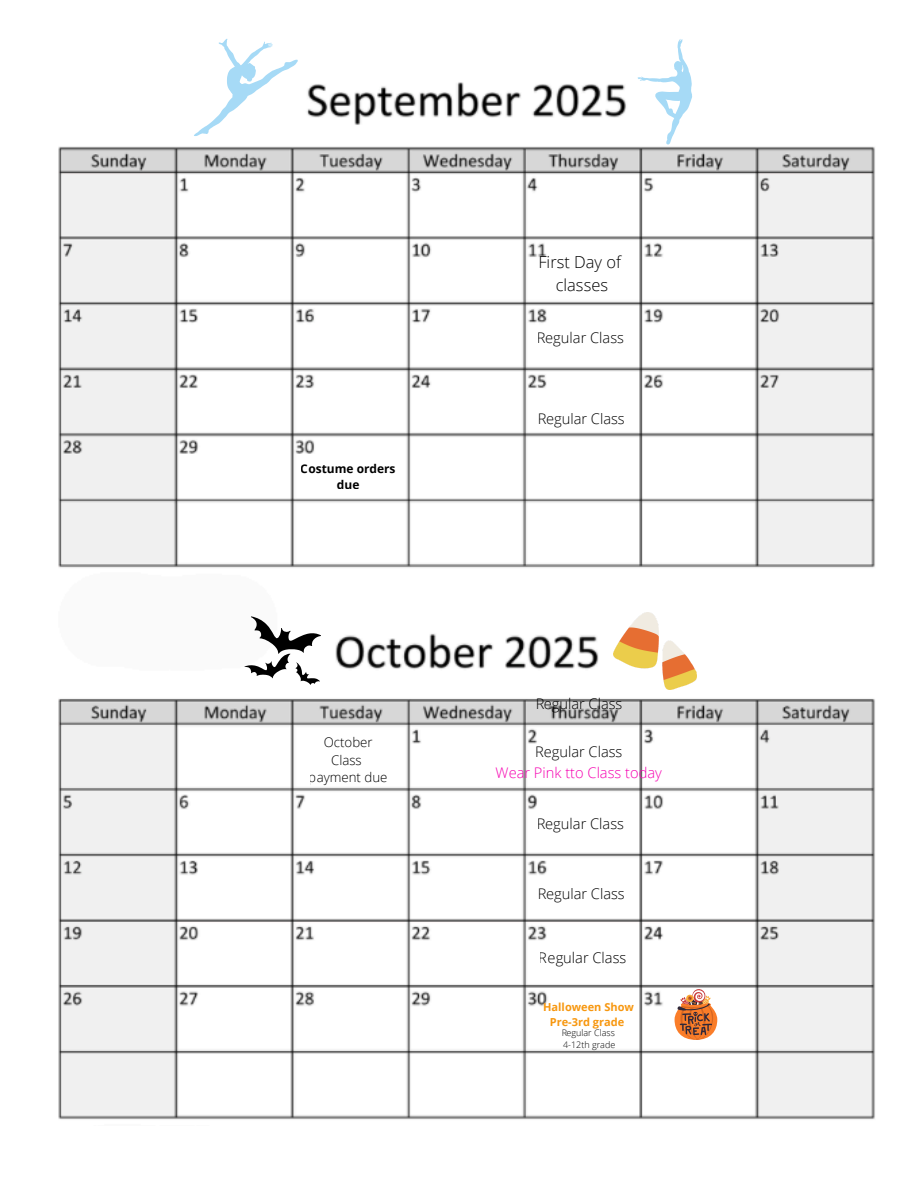
<style>
.page{position:relative;width:918px;height:1188px;background:#fff}
.page>*{position:absolute;margin:0;border:0;box-sizing:border-box;transform-origin:0 0}
.t1{font:300 16.5px/22.5px "Open Sans";color:#000;text-align:center}
.t2{font:300 14.7px "Open Sans";color:#000}
.t3{font:300 14.7px "Open Sans";color:#f600b1}
.t4{font:300 13.2px/17.7px "Open Sans";color:#000;text-align:center}
.t5{font:700 12px/15.9px "Open Sans";color:#000;text-align:center}
.t6{font:700 11.1px/14.7px "Open Sans";color:#f7970f;text-align:center}
.t7{font:300 9px/12px "Open Sans";color:#000}
</style>
<div class="page">
<img style="left:58px;top:38px;width:817px;height:1082px">
<svg style="left:675px;top:990px;width:42px;height:50px"></svg>
<svg style="left:194px;top:39px;width:104px;height:97px"></svg>
<svg style="left:245px;top:616px;width:76px;height:69px"></svg>
<img style="left:613px;top:613px;width:84px;height:76px">
<svg style="left:637px;top:39px;width:55px;height:105px"></svg>
<p class="t5" style="left:301px;top:460px;width:96px">Costume orders due</p>
<p class="t4" style="left:309px;top:733px;width:80px">October<br>Class payment due</p>
<p class="t1" style="left:538px;top:251px;width:84px">First Day of classes</p>
<p class="t2" style="left:537px;top:327px;width:89px">Regular Class</p>
<p class="t2" style="left:537px;top:409px;width:89px">Regular Class</p>
<p class="t2" style="left:535px;top:694px;width:89px">Regular Class</p>
<p class="t2" style="left:535px;top:742px;width:89px">Regular Class</p>
<p class="t3" style="left:496px;top:762px;width:168px">Wear Pink tto Class today</p>
<p class="t2" style="left:537px;top:813px;width:89px">Regular Class</p>
<p class="t2" style="left:537px;top:884px;width:89px">Regular Class</p>
<p class="t2" style="left:539px;top:947px;width:89px">Regular Class</p>
<p class="t6" style="left:543px;top:999px;width:92px">Halloween Show<br>Pre-3rd grade</p>
<p class="t7" style="left:561px;top:1027px;width:56px">Regular Class<br>4-12th grade</p>
</div>
